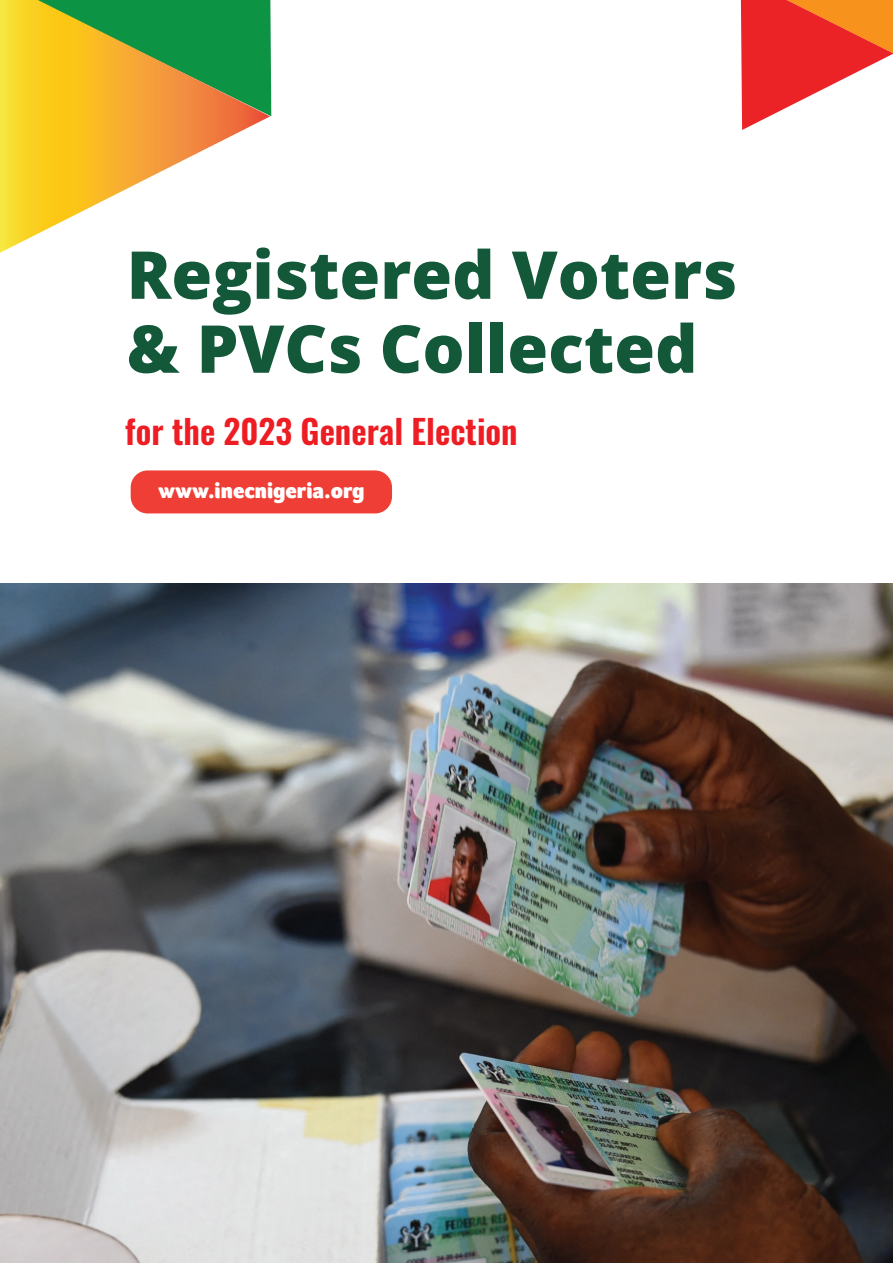
<style>
.page{position:relative;width:893px;height:1263px;background:#fff}
.page>*{position:absolute;margin:0;border:0;box-sizing:border-box;transform-origin:0 0}
.t1{font:800 66.15px/73.9px "Open Sans";color:#14583a}
.t2{font:600 33.3px "Oswald";color:#ee1d23}
.t3{font:900 22.05px "Foco";color:#fff}
</style>
<div class="page">
<div style="left:131px;top:470px;width:261px;height:43px;background:#ee3e35;border-radius:17px"></div>
<svg style="left:0;top:0;width:270px;height:253px"></svg>
<img style="left:0;top:583px;width:893px;height:680px">
<svg style="left:741px;top:0;width:152px;height:130px"></svg>
<p class="t1" style="left:127px;top:234px;width:612px">Registered Voters &amp; PVCs Collected</p>
<p class="t2" style="left:125px;top:414px;width:394px">for the 2023 General Election</p>
<p class="t3" style="left:158px;top:478px;width:208px">www.inecnigeria.org</p>
</div>
